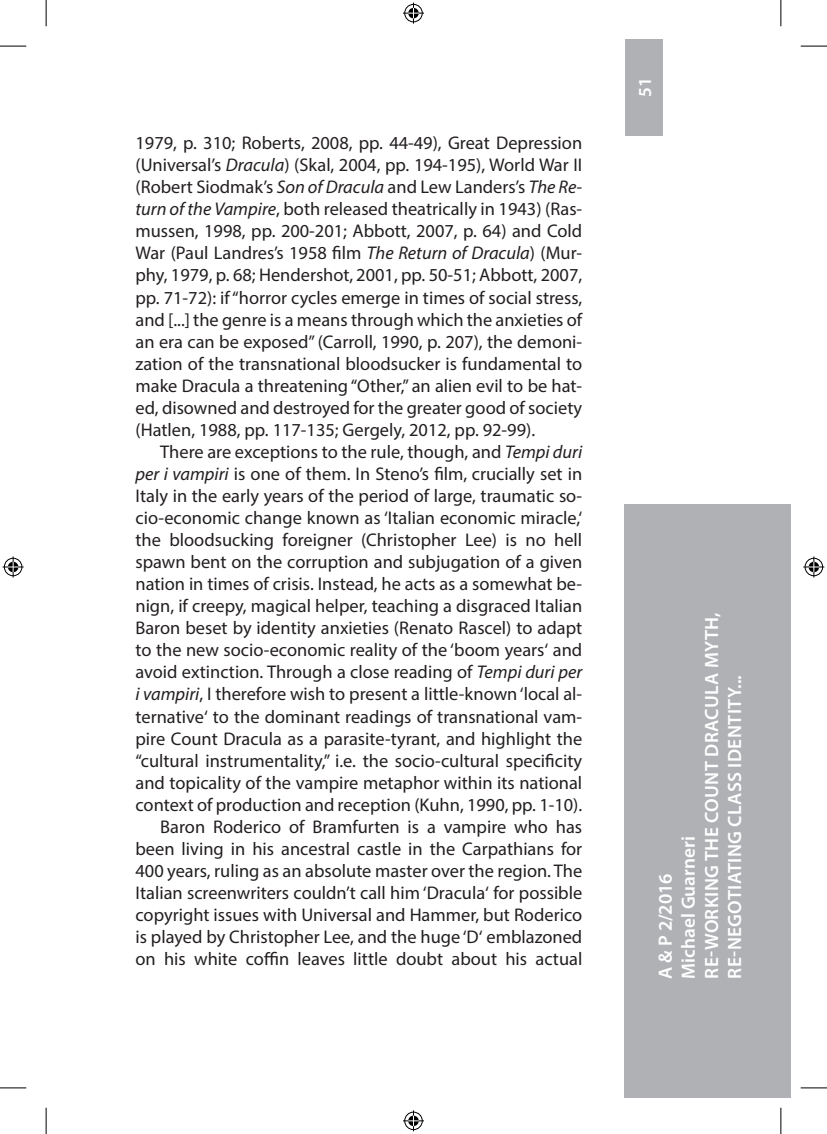
<style>
.page{position:relative;width:827px;height:1134px;background:#fff}
.page>*{position:absolute;margin:0;border:0;box-sizing:border-box;transform-origin:0 0}
.t1{font:600 19.25px/23.1px "Myriad Pro";letter-spacing:.02em;color:#fff}
.t2{font:18.38px/22.1px "Myriad Pro";color:#231f20;text-align:justify}
.t3{font:600 18.38px "Myriad Pro";color:#fff}
.s1{font-style:italic}
</style>
<div class="page">
<div style="left:625px;top:39px;width:37px;height:96px;background:#b0b1b5"></div>
<div style="left:624px;top:504px;width:166px;height:594px;background:#b0b1b5"></div>
<svg style="left:0;top:46px;width:26px;height:1px"></svg>
<svg style="left:800px;top:46px;width:26px;height:1px"></svg>
<svg style="left:0;top:1088px;width:26px;height:1px"></svg>
<svg style="left:800px;top:1088px;width:26px;height:1px"></svg>
<svg style="left:46px;top:0;width:1px;height:26px"></svg>
<svg style="left:46px;top:1108px;width:1px;height:26px"></svg>
<svg style="left:780px;top:0;width:1px;height:26px"></svg>
<svg style="left:780px;top:1108px;width:1px;height:26px"></svg>
<svg style="left:403px;top:3px;width:21px;height:21px"></svg>
<svg style="left:403px;top:1110px;width:21px;height:21px"></svg>
<svg style="left:3px;top:556px;width:21px;height:21px"></svg>
<svg style="left:803px;top:556px;width:21px;height:21px"></svg>
<p class="t2" style="left:135px;top:132px;width:448px">1979, p. 310; Roberts, 2008, pp. 44-49), Great Depression (Universal’s <span class="s1">Dracula</span>) (Skal, 2004, pp. 194-195), World War II (Robert Siodmak’s <span class="s1">Son of Dracula</span> and Lew Landers’s <span class="s1">The Re‑ turn of the Vampire</span>, both released theatrically in 1943) (Ras‑ mussen, 1998, pp. 200-201; Abbott, 2007, p. 64) and Cold War (Paul Landres’s 1958 film <span class="s1">The Return of Dracula</span>) (Mur‑ phy, 1979, p. 68; Hendershot, 2001, pp. 50-51; Abbott, 2007, pp. 71-72): if “horror cycles emerge in times of social stress, and [...] the genre is a means through which the anxieties of an era can be exposed” (Carroll, 1990, p. 207), the demoni‑ zation of the transnational bloodsucker is fundamental to make Dracula a threatening “Other,” an alien evil to be hat‑ ed, disowned and destroyed for the greater good of society (Hatlen, 1988, pp. 117-135; Gergely, 2012, pp. 92-99).</p>
<p class="t2" style="left:135px;top:440px;width:448px;text-align:right">There are exceptions to the rule, though, and <span class="s1">Tempi duri per i vampiri</span> is one of them. In Steno’s film, crucially set in Italy in the early years of the period of large, traumatic so‑ cio-economic change known as ‘Italian economic miracle,‘ the bloodsucking foreigner (Christopher Lee) is no hell spawn bent on the corruption and subjugation of a given nation in times of crisis. Instead, he acts as a somewhat be‑ nign, if creepy, magical helper, teaching a disgraced Italian Baron beset by identity anxieties (Renato Rascel) to adapt to the new socio-economic reality of the ‘boom years‘ and avoid extinction. Through a close reading of <span class="s1">Tempi duri per i vampiri</span>, I therefore wish to present a little-known ‘local al‑ ternative‘ to the dominant readings of transnational vam‑ pire Count Dracula as a parasite-tyrant, and highlight the “cultural instrumentality,” i.e. the socio-cultural specificity and topicality of the vampire metaphor within its national context of production and reception (Kuhn, 1990, pp. 1-10).<br>Baron Roderico of Bramfurten is a vampire who has been living in his ancestral castle in the Carpathians for 400 years, ruling as an absolute master over the region. The Italian screenwriters couldn’t call him ‘Dracula‘ for possible copyright issues with Universal and Hammer, but Roderico is played by Christopher Lee, and the huge ‘D‘ emblazoned on his white coffin leaves little doubt about his actual</p>
<p class="t3" style="left:633px;top:97px;width:21px;rotate:-90deg">51</p>
<p class="t1" style="left:653px;top:979px;width:368px;rotate:-90deg">A &amp; P 2/2016<br>Michael Guarneri<br>RE-WORKING THE COUNT DRACULA MYTH,<br>RE-NEGOTIATING CLASS IDENTITY...</p>
</div>
